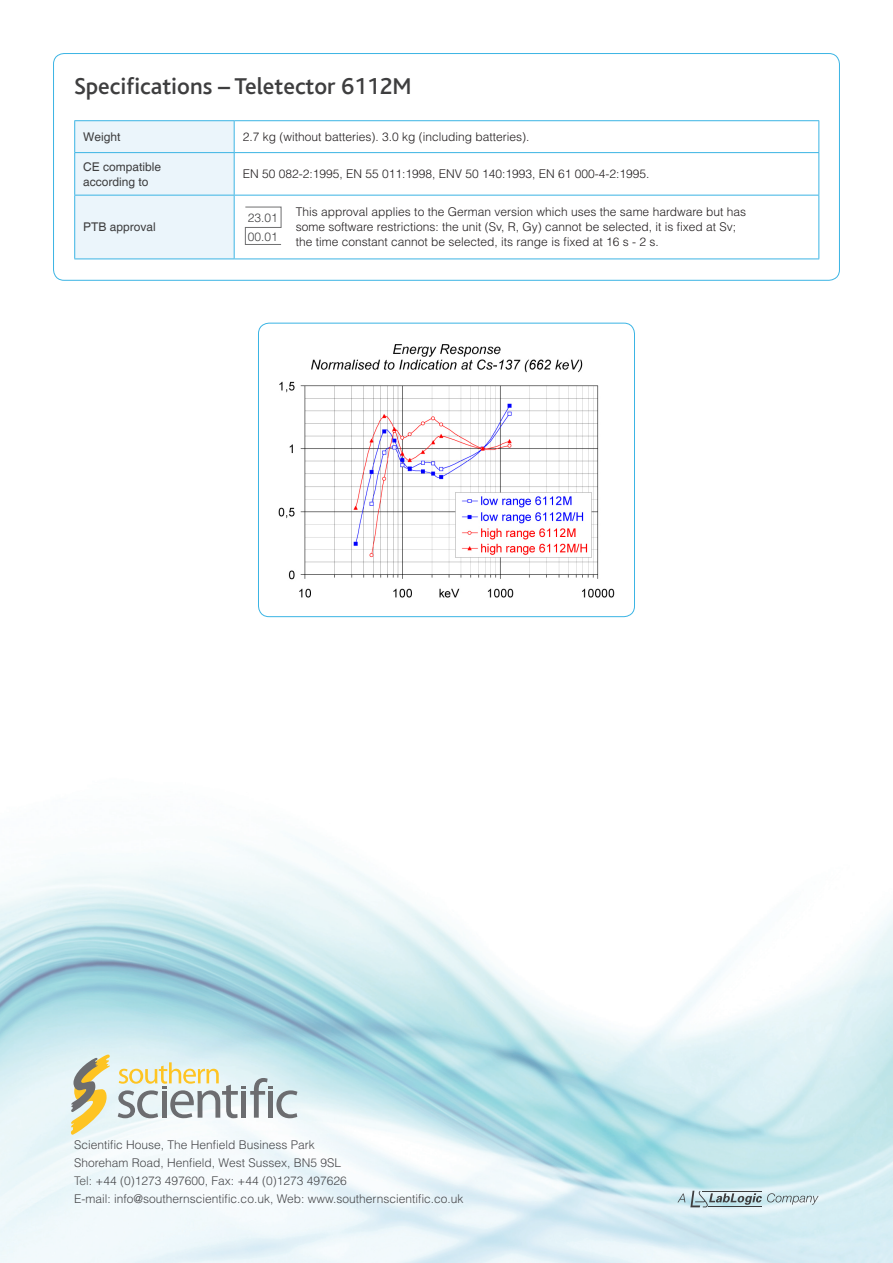
<style>
.page{position:relative;width:893px;height:1263px;background:#fff}
.page>*{position:absolute;margin:0;border:0;box-sizing:border-box;transform-origin:0 0}
.t1{font:500 24px "Bliss";color:#3e3e3f}
.t2{font:300 12px/15px "Helvetica LT Std";color:#231f20}
.t3{font:300 12px/18px "Helvetica LT Std";color:#47484b}
.t4{font:12px/15px "Helvetica";color:#3e3e3f}
.t5{font:300 12px "Helvetica LT Std";color:#3e3e3f}
.s1{color:#57585a}
</style>
<div class="page">
<img style="left:0;top:610px;width:893px;height:653px">
<svg style="left:71px;top:1054px;width:39px;height:81px;background:#d6cb9a"></svg>
<svg style="left:118px;top:1062px;width:179px;height:56px;background:#ccd3cc"></svg>
<svg style="left:677px;top:1191px;width:142px;height:16px;background:#b9cdd2"></svg>
<hr style="left:702px;top:1191px;width:60px;height:1px;background:#3e3e3f">
<hr style="left:708px;top:1206px;width:54px;height:1px;background:#3e3e3f">
<img style="left:278px;top:344px;width:337px;height:254px">
<div style="left:258px;top:323px;width:377px;height:294px;border:1px solid #3bb4e4;border-radius:11px"></div>
<div style="left:53px;top:53px;width:787px;height:228px;border:1px solid #3bb4e4;border-radius:11px"></div>
<div style="left:75px;top:121px;width:159px;height:138px;background:#ebf5fb"></div>
<svg style="left:235px;top:121px;width:583px;height:138px"></svg>
<hr style="left:74px;top:120px;width:160px;height:1px;background:#3bb4e4">
<hr style="left:74px;top:121px;width:1px;height:31px;background:#3bb4e4">
<hr style="left:234px;top:120px;width:585px;height:1px;background:#3bb4e4">
<hr style="left:234px;top:121px;width:1px;height:31px;background:#3bb4e4">
<hr style="left:818px;top:121px;width:1px;height:31px;background:#3bb4e4">
<hr style="left:74px;top:152px;width:160px;height:1px;background:#3bb4e4">
<hr style="left:74px;top:153px;width:1px;height:42px;background:#3bb4e4">
<hr style="left:234px;top:152px;width:585px;height:1px;background:#3bb4e4">
<hr style="left:234px;top:153px;width:1px;height:42px;background:#3bb4e4">
<hr style="left:818px;top:153px;width:1px;height:42px;background:#3bb4e4">
<hr style="left:74px;top:195px;width:160px;height:1px;background:#3bb4e4">
<hr style="left:74px;top:195px;width:1px;height:64px;background:#3bb4e4">
<hr style="left:234px;top:195px;width:585px;height:1px;background:#3bb4e4">
<hr style="left:234px;top:195px;width:1px;height:64px;background:#3bb4e4">
<hr style="left:818px;top:195px;width:1px;height:64px;background:#3bb4e4">
<hr style="left:74px;top:259px;width:160px;height:1px;background:#3bb4e4">
<hr style="left:234px;top:259px;width:585px;height:1px;background:#3bb4e4">
<svg style="left:245px;top:206px;width:37px;height:39px"></svg>
<p class="t1" style="left:74px;top:73px;width:339px">Specifications – Teletector 6112M</p>
<p class="t4" style="left:83px;top:130px;width:39px">Weight</p>
<p class="t2" style="left:243px;top:129px;width:288px">2.7 kg (without batteries). 3.0 kg (including batteries).</p>
<p class="t4" style="left:83px;top:159px;width:80px">CE compatible according to</p>
<p class="t2" style="left:243px;top:166px;width:408px">EN 50 082-2:1995, EN 55 011:1998, ENV 50 140:1993, EN 61 000-4-2:1995.</p>
<p class="t4" style="left:83px;top:220px;width:74px">PTB approval</p>
<p class="t2" style="left:296px;top:204px;width:452px">This approval applies to the German version which uses the same hardware but has some software restrictions: the unit (Sv, R, Gy) cannot be selected, it is fixed at Sv; the time constant cannot be selected, its range is fixed at 16 s - 2 s.</p>
<p class="t5" style="left:248px;top:210px;width:32px">23.01</p>
<p class="t5" style="left:248px;top:229px;width:32px">00.01</p>
<p class="t3" style="left:74px;top:1136px;width:391px">Scientific House, The Henfield Business Park<br>Shoreham Road, Henfield, West Sussex, BN5 9SL<br><span class="s1">Tel:</span> +44 (0)1273 497600, Fax: +44 (0)1273 497626<br>E-mail: info@southernscientific.co.uk, Web: www.southernscientific.co.uk</p>
</div>
